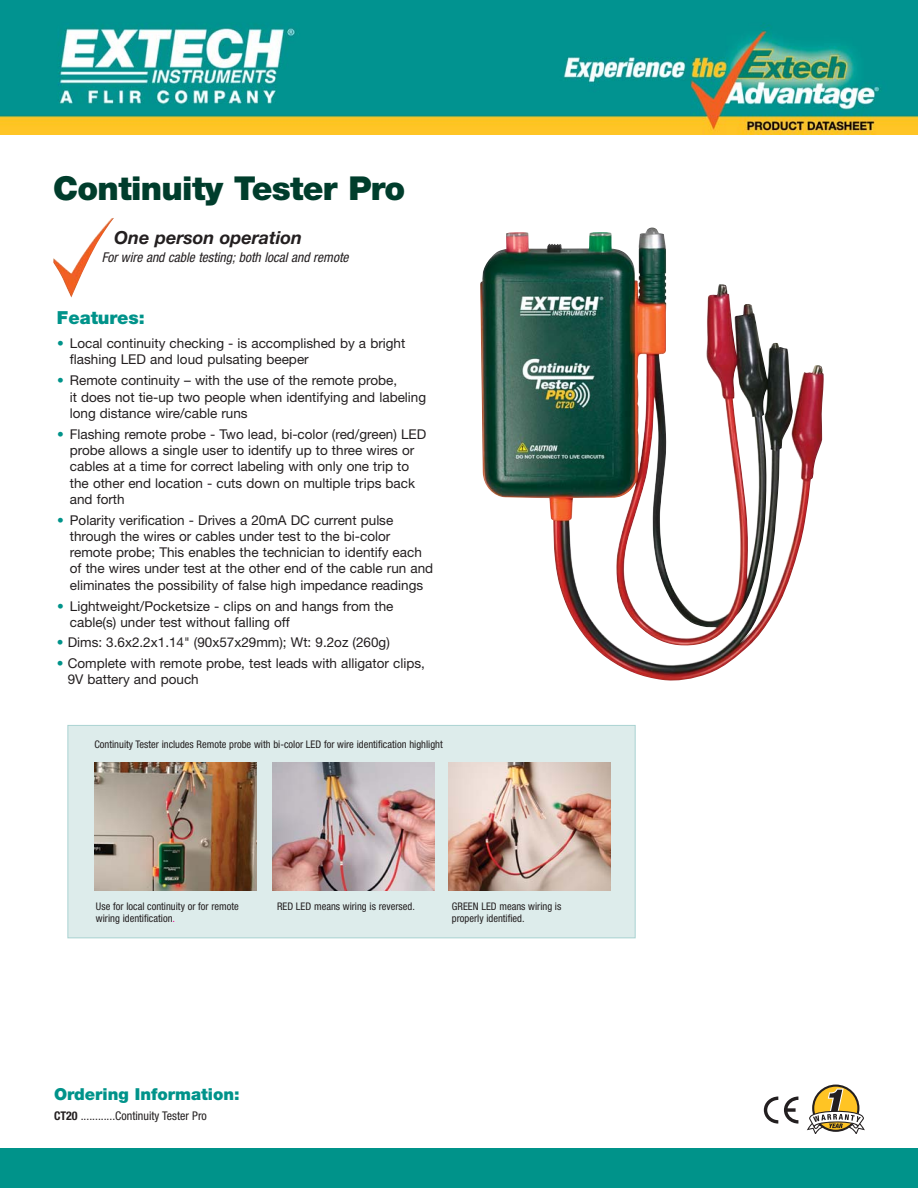
<style>
.page{position:relative;width:918px;height:1188px;background:#fff}
.page>*{position:absolute;margin:0;border:0;box-sizing:border-box;transform-origin:0 0}
.t1{font:900 33px "Helvetica Neue LT";letter-spacing:-.02em;color:#003d2c}
.t2{font:italic 700 18px "Helvetica Neue LT";color:#231f20}
.t3{font:900 18px "Helvetica Neue LT";color:#00938a}
.t4{font:900 16.5px "Helvetica Neue LT";color:#00938a}
.t5{font:13.5px/16.2px "Helvetica Neue LT";color:#231f20}
.t6{font:italic condensed 13.5px "Helvetica Neue LT";color:#231f20}
.t7{font:condensed 12px "Helvetica Neue LT";color:#231f20}
.t8{font:condensed 10.5px/12.6px "Helvetica Neue LT";color:#231f20}
.s1{color:#00938a}
.s2{color:#ec008c}
.s3{font-weight:700}
</style>
<div class="page">
<div style="left:0;top:1148px;width:918px;height:40px;background:#00938a"></div>
<img style="left:53px;top:218px;width:61px;height:80px">
<svg style="left:807px;top:1085px;width:58px;height:49px"></svg>
<svg style="left:764px;top:1097px;width:14px;height:27px"></svg>
<svg style="left:784px;top:1097px;width:14px;height:27px"></svg>
<div style="left:68px;top:726px;width:567px;height:212px;background:#ddeceb"></div>
<div style="left:68px;top:725px;width:568px;height:213px;border:1px solid #a8d2d1"></div>
<img style="left:94px;top:762px;width:163px;height:128px">
<img style="left:272px;top:762px;width:162px;height:128px">
<img style="left:448px;top:762px;width:162px;height:129px">
<img style="left:506px;top:228px;width:287px;height:416px">
<img style="left:0;top:0;width:918px;height:135px">
<h1 class="t1" style="left:53px;top:176px;width:354px">Continuity Tester Pro</h1>
<h2 class="t2" style="left:114px;top:231px;width:189px">One person operation</h2>
<p class="t6" style="left:102px;top:252px;width:248px">For wire and cable testing; both local and remote</p>
<h2 class="t3" style="left:57px;top:311px;width:90px">Features:</h2>
<p class="t5" style="left:70px;top:337px;width:337px;text-indent:-13px"><span class="s1">•</span> Local continuity checking - is accomplished by a bright flashing LED and loud pulsating beeper</p>
<p class="t5" style="left:70px;top:374px;width:358px;text-indent:-13px"><span class="s1">•</span> Remote continuity – with the use of the remote probe,<br>it does not tie-up two people when identifying and labeling long distance wire/cable runs</p>
<p class="t5" style="left:70px;top:427px;width:358px;text-indent:-13px"><span class="s1">•</span> Flashing remote probe - Two lead, bi-color (red/green) LED probe allows a single user to identify up to three wires or cables at a time for correct labeling with only one trip to the other end location - cuts down on multiple trips back and forth</p>
<p class="t5" style="left:70px;top:513px;width:365px;text-indent:-13px"><span class="s1">•</span> Polarity verification - Drives a 20mA DC current pulse through the wires or cables under test to the bi-color remote probe; This enables the technician to identify each of the wires under test at the other end of the cable run and eliminates the possibility of false high impedance readings</p>
<p class="t5" style="left:70px;top:599px;width:325px;text-indent:-13px"><span class="s1">•</span> Lightweight/Pocketsize - clips on and hangs from the cable(s) under test without falling off</p>
<p class="t5" style="left:57px;top:636px;width:334px"><span class="s1">•</span> Dims: 3.6x2.2x1.14" (90x57x29mm); Wt: 9.2oz (260g)</p>
<p class="t5" style="left:68px;top:657px;width:359px;line-height:15.8px;text-indent:-11px"><span class="s1">•</span> Complete with remote probe, test leads with alligator clips,<br>9V battery and pouch</p>
<p class="t8" style="left:94px;top:739px;width:350px">Continuity Tester includes Remote probe with bi-color LED for wire identification highlight</p>
<p class="t8" style="left:96px;top:901px;width:144px">Use for local continuity or for remote wiring identification<span class="s2">.</span></p>
<p class="t8" style="left:277px;top:901px;width:139px">RED LED means wiring is reversed.</p>
<p class="t8" style="left:452px;top:901px;width:111px">GREEN LED means wiring is properly identified.</p>
<p class="t4" style="left:54px;top:1088px;width:187px">Ordering Information:</p>
<p class="t7" style="left:54px;top:1111px;width:154px"><span class="s3">CT20</span> ............Continuity Tester Pro</p>
</div>
